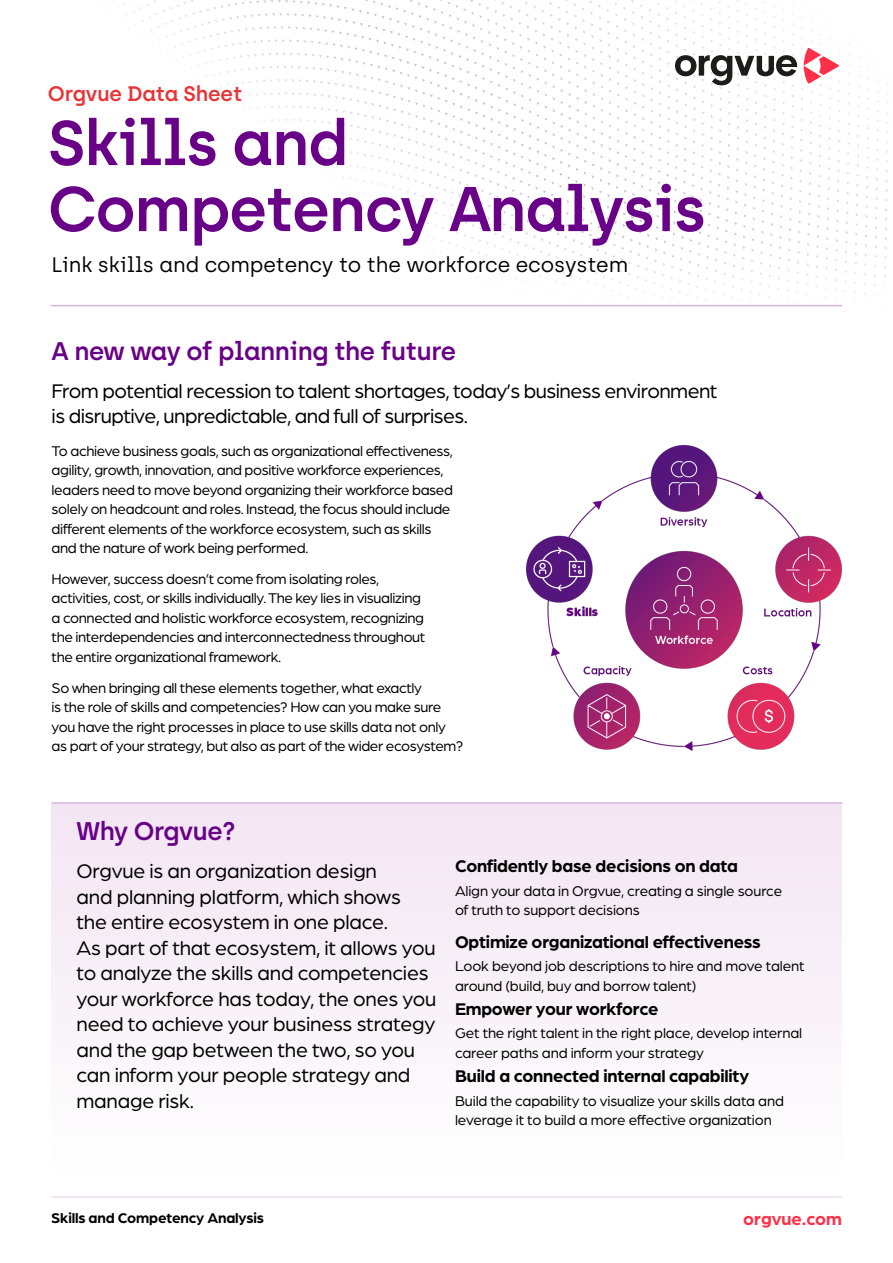
<style>
.page{position:relative;width:893px;height:1263px;background:#fff}
.page>*{position:absolute;margin:0;border:0;box-sizing:border-box;transform-origin:0 0}
.t1{font:600 63px/66px "Archia";letter-spacing:-.02em;color:#690088}
.t2{font:600 25.5px "Archia";letter-spacing:-.02em;color:#690088}
.t3{font:21px/25.5px "Arboria";letter-spacing:-.01em;color:#000}
.t4{font:21px "Archia";letter-spacing:-.01em;color:#000}
.t5{font:600 21px "Archia";letter-spacing:-.01em;color:#e73437}
.t6{font:700 18px "Arboria";letter-spacing:-.01em;color:#000}
.t7{font:700 18px "Arboria";color:#ff2f48}
.t8{font:15px/19.5px "Arboria";letter-spacing:-.025em;color:#000}
.t9{font:700 15px "Arboria";letter-spacing:-.01em;color:#000}
</style>
<div class="page">
<svg style="left:51px;top:0;width:838px;height:307px"></svg>
<hr style="left:51px;top:305px;width:791px;height:1px;background:#d8b4dd">
<hr style="left:51px;top:1197px;width:791px;height:1px;background:#e6cde8">
<img style="left:526px;top:445px;width:316px;height:305px">
<div style="left:51px;top:804px;width:791px;height:374px;background:#f8f1f8"></div>
<hr style="left:52px;top:802px;width:790px;height:2px;background:#d8b4dd">
<h3 class="t5" style="left:48px;top:81px;width:196px">Orgvue Data Sheet</h3>
<h1 class="t1" style="left:48px;top:109px;width:660px">Skills and<br>Competency Analysis</h1>
<h3 class="t4" style="left:52px;top:253px;width:578px">Link skills and competency to the workforce ecosystem</h3>
<h2 class="t2" style="left:52px;top:335px;width:406px">A new way of planning the future</h2>
<h3 class="t3" style="left:52px;top:377px;width:667px">From potential recession to talent shortages, today’s business environment is disruptive, unpredictable, and full of surprises.</h3>
<p class="t8" style="left:52px;top:440px;width:403px">To achieve business goals, such as organizational effectiveness, agility, growth, innovation, and positive workforce experiences, leaders need to move beyond organizing their workforce based solely on headcount and roles. Instead, the focus should include different elements of the workforce ecosystem, such as skills and the nature of work being performed.</p>
<p class="t8" style="left:52px;top:568px;width:375px">However, success doesn’t come from isolating roles, activities, cost, or skills individually. The key lies in visualizing a connected and holistic workforce ecosystem, recognizing the interdependencies and interconnectedness throughout the entire organizational framework.</p>
<p class="t8" style="left:52px;top:677px;width:413px">So when bringing all these elements together, what exactly<br>is the role of skills and competencies? How can you make sure you have the right processes in place to use skills data not only as part of your strategy, but also as part of the wider ecosystem?</p>
<h2 class="t2" style="left:77px;top:816px;width:161px">Why Orgvue?</h2>
<p class="t3" style="left:77px;top:857px;width:361px">Orgvue is an organization design<br>and planning platform, which shows the entire ecosystem in one place.<br>As part of that ecosystem, it allows you to analyze the skills and competencies your workforce has today, the ones you need to achieve your business strategy and the gap between the two, so you can inform your people strategy and manage risk.</p>
<p class="t6" style="left:455px;top:854px;width:284px">Confidently base decisions on data</p>
<p class="t8" style="left:455px;top:880px;width:329px">Align your data in Orgvue, creating a single source of truth to support decisions</p>
<p class="t6" style="left:455px;top:929px;width:307px">Optimize organizational effectiveness</p>
<p class="t8" style="left:455px;top:956px;width:351px">Look beyond job descriptions to hire and move talent around (build, buy and borrow talent)</p>
<p class="t6" style="left:455px;top:996px;width:205px">Empower your workforce</p>
<p class="t8" style="left:455px;top:1023px;width:349px">Get the right talent in the right place, develop internal career paths and inform your strategy</p>
<p class="t6" style="left:455px;top:1063px;width:296px">Build a connected internal capability</p>
<p class="t8" style="left:455px;top:1090px;width:330px">Build the capability to visualize your skills data and leverage it to build a more effective organization</p>
<p class="t9" style="left:51px;top:1208px;width:214px">Skills and Competency Analysis</p>
<p class="t7" style="left:743px;top:1206px;width:100px">orgvue.com</p>
</div>
